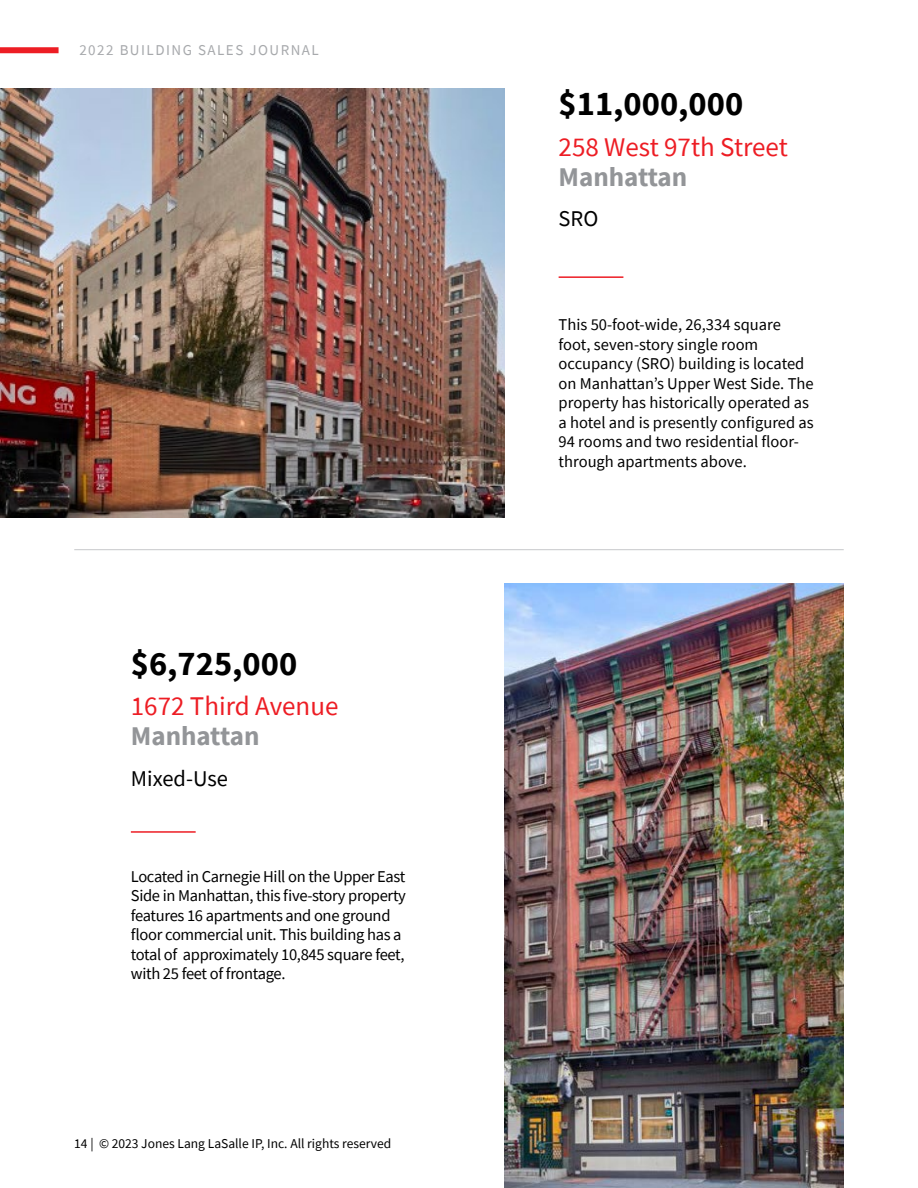
<style>
.page{position:relative;width:918px;height:1188px;background:#fff}
.page>*{position:absolute;margin:0;border:0;box-sizing:border-box;transform-origin:0 0}
.t1{font:700 34.5px "Source Sans Pro";color:#000}
.t2{font:27px "Source Sans Pro";color:#ed1d24}
.t3{font:700 27px "Source Sans Pro";color:#939598}
.t4{font:22.5px "Source Sans Pro";color:#000}
.t5{font:16.5px/19.5px "Source Sans Pro";letter-spacing:-.015em;color:#000}
.t6{font:15px "Source Sans Pro";letter-spacing:.1em;color:#a7a9ac}
.t7{font:13.5px "Source Sans Pro";color:#000}
.s1{color:#fff}
</style>
<div class="page">
<img style="left:504px;top:583px;width:340px;height:605px">
<hr style="left:131px;top:831px;width:65px;height:2px;background:#ed1d24">
<hr style="left:74px;top:549px;width:770px;height:1px;background:#c7c8ca">
<img style="left:0;top:88px;width:504px;height:429px">
<hr style="left:559px;top:276px;width:64px;height:2px;background:#ed1d24">
<div style="left:0;top:47px;width:59px;height:6px;background:#ed1d24"></div>
<p class="t6" style="left:79px;top:40px;width:241px">2022 BUILDING SALES JOURNAL</p>
<h1 class="t1" style="left:131px;top:640px;width:168px">$6,725,000</h1>
<h2 class="t2" style="left:131px;top:689px;width:209px">1672 Third Avenue</h2>
<h2 class="t3" style="left:131px;top:718px;width:130px">Manhattan</h2>
<h3 class="t4" style="left:131px;top:764px;width:99px">Mixed-Use</h3>
<p class="t5" style="left:131px;top:866px;width:277px">Located in Carnegie Hill on the Upper East Side in Manhattan, this five-story property features 16 apartments and one ground floor commercial unit. This building has a total of approximately 10,845 square feet, with 25 feet of frontage.</p>
<p class="t7" style="left:74px;top:1134px;width:322px">14 | © 2023 Jones Lang LaSalle IP, Inc. All rights reserved<span class="s1">.</span></p>
<h1 class="t1" style="left:559px;top:80px;width:186px">$11,000,000</h1>
<h2 class="t2" style="left:559px;top:130px;width:231px">258 West 97th Street</h2>
<h2 class="t3" style="left:559px;top:159px;width:130px">Manhattan</h2>
<h3 class="t4" style="left:559px;top:204px;width:41px">SRO</h3>
<p class="t5" style="left:559px;top:315px;width:257px">This 50-foot-wide, 26,334 square foot, seven-story single room occupancy (SRO) building is located on Manhattan’s Upper West Side. The property has historically operated as a hotel and is presently configured as 94 rooms and two residential floor&shy;through apartments above.</p>
</div>
